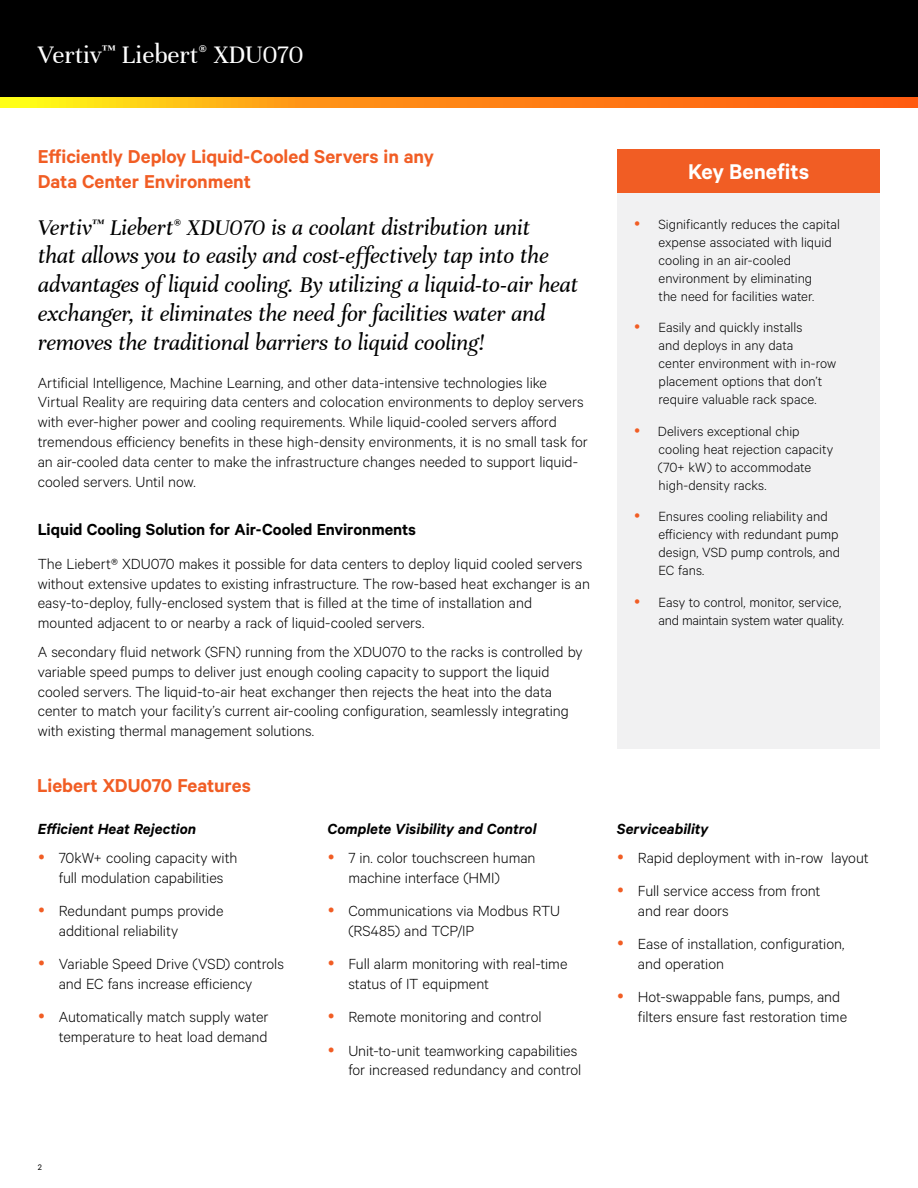
<style>
.page{position:relative;width:918px;height:1188px;background:#fff}
.page>*{position:absolute;margin:0;border:0;box-sizing:border-box;transform-origin:0 0}
.t1{font:27px "Unna";color:#fff}
.t2{font:italic 24px/28.8px "Unna";letter-spacing:-.01em;color:#000}
.t3{font:600 24px "Calibre";color:#fff}
.t4{font:600 21px/25.2px "Calibre";letter-spacing:-.005em;color:#f15d24}
.t5{font:600 18px "Calibre";letter-spacing:-.005em;color:#000}
.t6{font:300 16.5px/19.8px "Calibre";color:#000}
.t7{font:italic 600 16.5px "Calibre";color:#000}
.t8{font:300 15px/18px "Calibre";color:#000}
.t9{font:9px "Calibre";color:#000}
</style>
<div class="page">
<div style="left:0;top:0;width:918px;height:108px;background:#000"></div>
<svg style="left:0;top:98px;width:918px;height:10px;background:#ff9314"></svg>
<div style="left:617px;top:193px;width:263px;height:555px;background:#f1f1f2"></div>
<div style="left:617px;top:149px;width:263px;height:44px;background:#f15d24"></div>
<h1 class="t1" style="left:38px;top:39px;width:267px">Vertiv<sup>™</sup> Liebert<sup>®</sup> XDU070</h1>
<p class="t4" style="left:38px;top:143px;width:398px">Efficiently Deploy Liquid-Cooled Servers in any<br>Data Center Environment</p>
<p class="t2" style="left:38px;top:213px;width:542px">Vertiv<sup>™</sup> Liebert<sup>®</sup> XDU070 is a coolant distribution unit<br>that allows you to easily and cost-effectively tap into the advantages of liquid cooling. By utilizing a liquid-to-air heat exchanger, it eliminates the need for facilities water and removes the traditional barriers to liquid cooling!</p>
<p class="t6" style="left:38px;top:372px;width:552px">Artificial Intelligence, Machine Learning, and other data-intensive technologies like Virtual Reality are requiring data centers and colocation environments to deploy servers with ever-higher power and cooling requirements. While liquid-cooled servers afford tremendous efficiency benefits in these high-density environments, it is no small task for an air-cooled data center to make the infrastructure changes needed to support liquid&shy;cooled servers. Until now.</p>
<p class="t5" style="left:38px;top:519px;width:380px">Liquid Cooling Solution for Air-Cooled Environments</p>
<p class="t6" style="left:38px;top:553px;width:554px">The Liebert® XDU070 makes it possible for data centers to deploy liquid cooled servers without extensive updates to existing infrastructure. The row-based heat exchanger is an easy-to-deploy, fully-enclosed system that is filled at the time of installation and mounted adjacent to or nearby a rack of liquid-cooled servers.</p>
<p class="t6" style="left:38px;top:641px;width:546px">A secondary fluid network (SFN) running from the XDU070 to the racks is controlled by variable speed pumps to deliver just enough cooling capacity to support the liquid cooled servers. The liquid-to-air heat exchanger then rejects the heat into the data center to match your facility’s current air-cooling configuration, seamlessly integrating with existing thermal management solutions.</p>
<p class="t4" style="left:37px;top:772px;width:215px">Liebert XDU070 Features</p>
<p class="t7" style="left:38px;top:819px;width:160px">Efficient Heat Rejection</p>
<p class="t6" style="left:59px;top:847px;width:180px">70kW+ cooling capacity with full modulation capabilities</p>
<p class="t6" style="left:59px;top:900px;width:166px">Redundant pumps provide additional reliability</p>
<p class="t6" style="left:59px;top:953px;width:227px">Variable Speed Drive (VSD) controls and EC fans increase efficiency</p>
<p class="t6" style="left:59px;top:1007px;width:211px">Automatically match supply water temperature to heat load demand</p>
<p class="t7" style="left:327px;top:819px;width:211px">Complete Visibility and Control</p>
<p class="t6" style="left:348px;top:847px;width:189px">7 in. color touchscreen human machine interface (HMI)</p>
<p class="t6" style="left:348px;top:900px;width:213px">Communications via Modbus RTU (RS485) and TCP/IP</p>
<p class="t6" style="left:348px;top:953px;width:221px">Full alarm monitoring with real-time status of IT equipment</p>
<p class="t6" style="left:348px;top:1000px;width:231px;line-height:33.3px">Remote monitoring and control<br>Unit-to-unit teamworking capabilities</p>
<p class="t6" style="left:348px;top:1060px;width:235px">for increased redundancy and control</p>
<h2 class="t3" style="left:688px;top:157px;width:123px">Key Benefits</h2>
<p class="t8" style="left:658px;top:214px;width:183px">Significantly reduces the capital expense associated with liquid cooling in an air-cooled environment by eliminating<br>the need for facilities water.</p>
<p class="t8" style="left:658px;top:318px;width:179px">Easily and quickly installs<br>and deploys in any data<br>center environment with in-row placement options that don’t require valuable rack space.</p>
<p class="t8" style="left:658px;top:421px;width:177px">Delivers exceptional chip cooling heat rejection capacity (70+ kW) to accommodate high-density racks.</p>
<p class="t8" style="left:658px;top:507px;width:183px">Ensures cooling reliability and efficiency with redundant pump design, VSD pump controls, and<br>EC fans.</p>
<p class="t8" style="left:658px;top:592px;width:187px">Easy to control, monitor, service, and maintain system water quality.</p>
<p class="t7" style="left:617px;top:819px;width:93px">Serviceability</p>
<p class="t6" style="left:638px;top:840px;width:232px;line-height:33.3px">Rapid deployment with in-row layout<br>Full service access from front</p>
<p class="t6" style="left:638px;top:894px;width:208px;line-height:33.3px">and rear doors<br>Ease of installation, configuration,</p>
<p class="t6" style="left:638px;top:947px;width:204px;line-height:33.3px">and operation<br>Hot-swappable fans, pumps, and</p>
<p class="t6" style="left:638px;top:1007px;width:211px">filters ensure fast restoration time</p>
<p class="t9" style="left:38px;top:1162px;width:6px">2</p>
</div>
